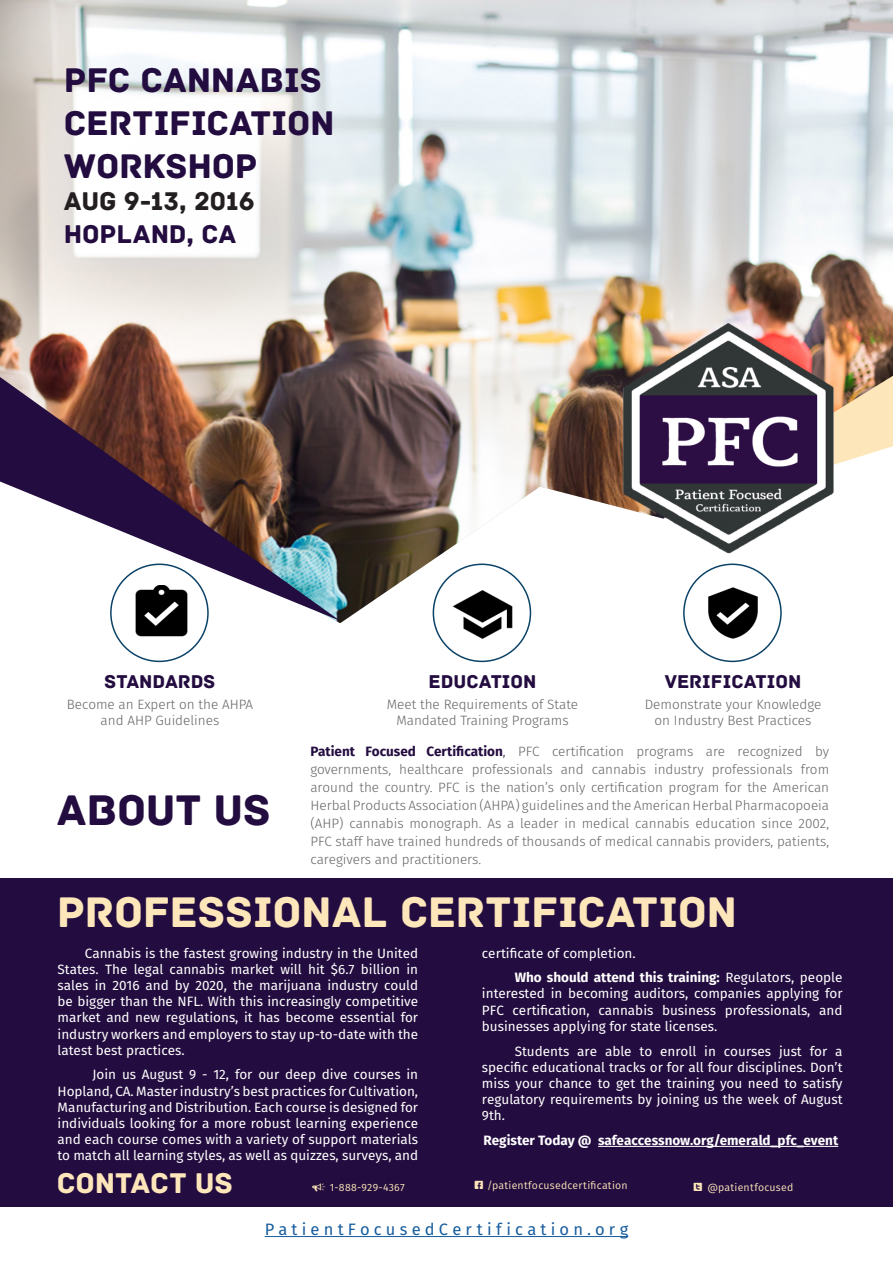
<style>
.page{position:relative;width:893px;height:1263px;background:#fff}
.page>*{position:absolute;margin:0;border:0;box-sizing:border-box;transform-origin:0 0}
.t1{font:45px "Archive";letter-spacing:-.01em;color:#fde6ba}
.t2{font:45px "Archive";color:#230c3f}
.t3{font:36px "Archive";letter-spacing:-.005em;color:#230c3f}
.t4{font:30px "Archive";color:#fde6ba}
.t5{font:27px "Archive";letter-spacing:-.005em;color:#231f20}
.t6{font:27px "Archive";letter-spacing:-.005em;color:#230c3f}
.t7{font:19.5px "Archive";color:#230c3f}
.t8{font:16.5px "Fira Sans";letter-spacing:.255em;color:#175d9e}
.Bullet{font:13.5px/16.2px "Fira Sans";color:#fff;text-align:justify}
.t9{font:300 13.5px/18px "Fira Sans";color:#636366;text-align:center}
.Bullet-2{font:700 13.5px "Fira Sans";color:#fff}
.t10{font:10.5px "Fira Sans";letter-spacing:.025em;color:#fde6ba}
.s1{font-weight:700;color:#230c3f}
.s2{color:#230c3f}
.s3{font-weight:700}
.s4{font-family:"Modern Pictograms";font-size:13.5px}
</style>
<div class="page">
<img style="left:0;top:0;width:893px;height:623px">
<img style="left:0;top:377px;width:340px;height:244px">
<svg style="left:843px;top:376px;width:50px;height:142px"></svg>
<div style="left:0;top:878px;width:893px;height:328px;background:#230c3f"></div>
<img style="left:450px;top:582px;width:65px;height:57px">
<img style="left:701px;top:586px;width:64px;height:53px">
<img style="left:127px;top:586px;width:69px;height:51px">
<div style="left:110px;top:563px;width:99px;height:99px;border:2px solid #0b4267;border-radius:50%"></div>
<div style="left:433px;top:563px;width:98px;height:99px;border:2px solid #0b4267;border-radius:50%"></div>
<div style="left:683px;top:563px;width:99px;height:99px;border:2px solid #0b4267;border-radius:50%"></div>
<hr style="left:598px;top:1146px;width:240px;height:1px;background:#fff">
<hr style="left:265px;top:1236px;width:363px;height:1px;background:#175d9e">
<img style="left:619px;top:323px;width:224px;height:230px">
<p class="t3" style="left:64px;top:58px;width:260px">PFC CANNABIS</p>
<p class="t3" style="left:64px;top:102px;width:272px">CERTIFICATION</p>
<p class="t3" style="left:64px;top:145px;width:195px">WORKSHOP</p>
<p class="t5" style="left:64px;top:186px;width:192px">AUG 9-13, 2016</p>
<p class="t6" style="left:64px;top:218px;width:174px">HOPLAND, CA</p>
<p class="t7" style="left:105px;top:670px;width:112px">STANDARDS</p>
<p class="t9" style="left:67px;top:696px;width:188px;line-height:16.2px">Become an Expert on the AHPA and AHP Guidelines</p>
<p class="t7" style="left:429px;top:670px;width:109px">EDUCATION</p>
<p class="t9" style="left:387px;top:696px;width:193px;line-height:16.2px">Meet the Requirements of State<br>Mandated Training Programs</p>
<p class="t7" style="left:665px;top:670px;width:138px">VERIFICATION</p>
<p class="t9" style="left:645px;top:696px;width:178px;line-height:16.2px">Demonstrate your Knowledge on Industry Best Practices</p>
<p class="t2" style="left:57px;top:783px;width:216px">ABOUT US</p>
<p class="t9" style="left:310px;top:742px;width:520px;text-align:justify"><span class="s1">Patient Focused Certification</span><span class="s2">,</span> PFC certification programs are recognized by governments, healthcare professionals and cannabis industry professionals from around the country. PFC is the nation’s only certification program for the American Herbal Products Association (AHPA) guidelines and the American Herbal Pharmacopoeia (AHP) cannabis monograph. As a leader in medical cannabis education since 2002, PFC staff have trained hundreds of thousands of medical cannabis providers, patients, caregivers and practitioners.</p>
<p class="t1" style="left:57px;top:886px;width:682px">PROFESSIONAL CERTIFICATION</p>
<p class="Bullet" style="left:58px;top:944px;width:362px;text-indent:27px">Cannabis is the fastest growing industry in the United States. The legal cannabis market will hit $6.7 billion in sales in 2016 and by 2020, the marijuana industry could be bigger than the NFL. With this increasingly competitive market and new regulations, it has become essential for industry workers and employers to stay up-to-date with the latest best practices.</p>
<p class="Bullet" style="left:58px;top:1066px;width:362px;text-indent:35px">Join us August 9 - 12, for our deep dive courses in Hopland, CA. Master industry’s best practices for Cultivation, Manufacturing and Distribution. Each course is designed for individuals looking for a more robust learning experience and each course comes with a variety of support materials to match all learning styles, as well as quizzes, surveys, and</p>
<p class="Bullet" style="left:482px;top:944px;width:155px">certificate of completion.</p>
<p class="Bullet" style="left:482px;top:969px;width:362px;text-indent:33px"><span class="s3">Who should attend this training:</span> Regulators, people interested in becoming auditors, companies applying for PFC certification, cannabis business professionals, and businesses applying for state licenses.</p>
<p class="Bullet" style="left:482px;top:1042px;width:362px;text-indent:33px">Students are able to enroll in courses just for a specific educational tracks or for all four disciplines. Don’t miss your chance to get the training you need to satisfy regulatory requirements by joining us the week of August 9th.</p>
<p class="Bullet-2" style="left:484px;top:1129px;width:356px">Register Today @ safeaccessnow.org/emerald_pfc_event</p>
<p class="t4" style="left:57px;top:1165px;width:178px">CONTACT US</p>
<p class="t10" style="left:311px;top:1179px;width:95px"><span class="s4">Y</span> 1-888-929-4367</p>
<p class="t10" style="left:473px;top:1178px;width:156px"><span class="s4">G</span> /patientfocusedcertification</p>
<p class="t10" style="left:692px;top:1179px;width:102px"><span class="s4">U</span> @patientfocused</p>
<p class="t8" style="left:265px;top:1217px;width:365px">PatientFocusedCertification.org</p>
</div>
